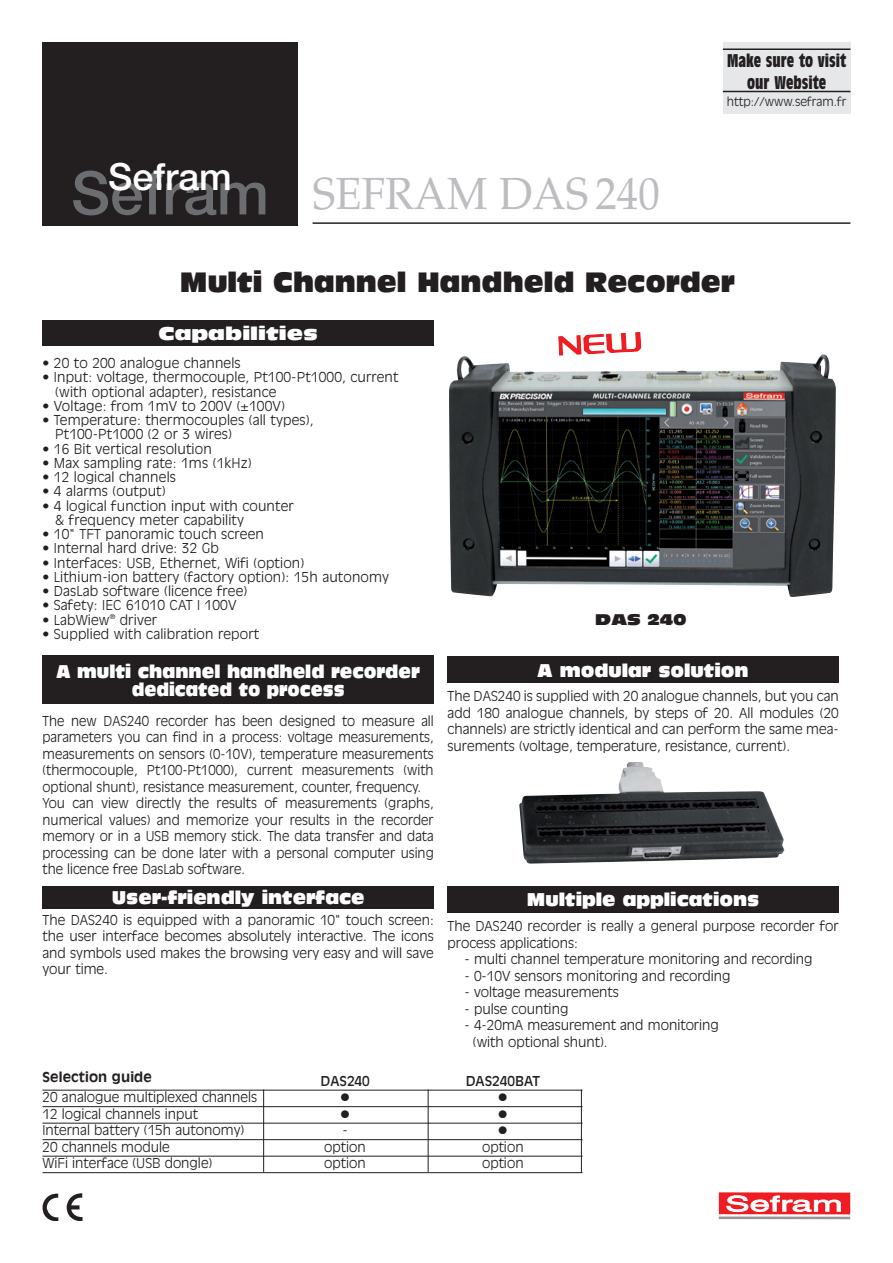
<style>
.page{position:relative;width:893px;height:1263px;background:#fff}
.page>*{position:absolute;margin:0;border:0;box-sizing:border-box;transform-origin:0 0}
.t1{font:45px "Palatino";color:#bcbdc0;scale:.95 1}
.t2{font:500 37.5px "Helvetica Neue";color:#fff}
.t3{font:27.3px "Antique Olive Nord";color:#231f20;scale:.79 1}
.t4{font:300 21px "Antique Olive";color:#231f20}
.t5{font:18px "Antique Olive Nord";color:#fff;scale:.8 1}
.t6{font:18px/18px "Antique Olive Nord";color:#fff;text-align:center;scale:.75 1}
.t7{font:700 condensed 18px/21.6px "Antique Olive";color:#231f20;text-align:center}
.t8{font:18px "Antique Olive Nord";color:#fff}
.t9{font:15.15px "Antique Olive Nord";color:#231f20}
.t10{font:300 13.5px/16.5px "Antique Olive";color:#231f20}
.t11{font:13.5px "Antique Olive";color:#231f20}
.t12{font:700 13.5px "Antique Olive";letter-spacing:.01em;color:#231f20}
.t13{font:300 12px "Antique Olive";color:#231f20}
.s1{font-family:"Helvetica Neue";font-weight:500;font-size:60px;color:#6c6d70}
</style>
<div class="page">
<img style="left:449px;top:354px;width:387px;height:243px">
<div style="left:723px;top:43px;width:127px;height:71px;background:#e6e7e9"></div>
<hr style="left:723px;top:48px;width:127px;height:2px;background:#231f20">
<hr style="left:723px;top:91px;width:127px;height:1px;background:#231f20">
<hr style="left:313px;top:222px;width:537px;height:2px;background:#231f20">
<div style="left:43px;top:43px;width:255px;height:183px;background:#231f20"></div>
<div style="left:43px;top:320px;width:391px;height:26px;background:#231f20"></div>
<div style="left:448px;top:656px;width:391px;height:27px;background:#231f20"></div>
<div style="left:448px;top:886px;width:391px;height:27px;background:#231f20"></div>
<div style="left:43px;top:886px;width:391px;height:22px;background:#231f20"></div>
<div style="left:43px;top:656px;width:391px;height:48px;background:#231f20"></div>
<hr style="left:43px;top:1090px;width:540px;height:1px;background:#231f20">
<hr style="left:43px;top:1106px;width:540px;height:1px;background:#231f20">
<hr style="left:43px;top:1123px;width:540px;height:1px;background:#231f20">
<hr style="left:43px;top:1139px;width:540px;height:1px;background:#231f20">
<hr style="left:43px;top:1156px;width:540px;height:1px;background:#231f20">
<hr style="left:43px;top:1172px;width:540px;height:1px;background:#231f20">
<svg style="left:43px;top:1193px;width:15px;height:27px"></svg>
<svg style="left:67px;top:1193px;width:16px;height:27px"></svg>
<div style="left:719px;top:1192px;width:131px;height:27px;background:linear-gradient(to right,#fbd3d5,#f8a5a7)"></div>
<hr style="left:719px;top:1216px;width:131px;height:3px;background:#939598">
<div style="left:719px;top:1192px;width:131px;height:22px;background:#ee1d23"></div>
<svg style="left:726px;top:1195px;width:115px;height:17px"></svg>
<hr style="left:428px;top:1089px;width:1px;height:83px;background:#231f20">
<hr style="left:581px;top:1089px;width:1px;height:84px;background:#231f20">
<hr style="left:263px;top:1089px;width:1px;height:83px;background:#231f20">
<img style="left:519px;top:762px;width:265px;height:102px">
<svg style="left:558px;top:332px;width:83px;height:24px"></svg>
<h2 class="t2" style="left:108px;top:164px;width:125px">Sefram</h2>
<h1 class="t1" style="left:71px;top:177px;width:621px"><span class="s1">Sefram</span> SEFRAM DAS 240</h1>
<h3 class="t7" style="left:727px;top:51px;width:120px">Make sure to visit our Website</h3>
<p class="t13" style="left:727px;top:97px;width:121px">http://www.sefram.fr</p>
<h3 class="t3" style="left:180px;top:272px;width:704px">Multi Channel Handheld Recorder</h3>
<h3 class="t8" style="left:158px;top:327px;width:161px">Capabilities</h3>
<p class="t10" style="left:43px;top:355px;width:200px">• 20 to 200 analogue channels</p>
<p class="t10" style="left:55px;top:371px;width:345px;line-height:14.2px;text-indent:-13px">• Input: voltage, thermocouple, Pt100-Pt1000, current (with optional adapter), resistance</p>
<p class="t10" style="left:43px;top:398px;width:244px">• Voltage: from 1mV to 200V (±100V)</p>
<p class="t10" style="left:55px;top:413px;width:260px;line-height:14.2px;text-indent:-13px">• Temperature: thermocouples (all types),<br>Pt100-Pt1000 (2 or 3 wires)</p>
<p class="t10" style="left:43px;top:441px;width:171px">• 16 Bit vertical resolution</p>
<p class="t10" style="left:43px;top:455px;width:211px">• Max sampling rate: 1ms (1kHz)</p>
<p class="t10" style="left:43px;top:469px;width:135px">• 12 logical channels</p>
<p class="t10" style="left:43px;top:484px;width:125px">• 4 alarms (output)</p>
<p class="t10" style="left:55px;top:499px;width:240px;line-height:14.2px;text-indent:-13px">• 4 logical function input with counter &amp; frequency meter capability</p>
<p class="t10" style="left:43px;top:526px;width:223px">• 10" TFT panoramic touch screen</p>
<p class="t10" style="left:43px;top:541px;width:178px">• Internal hard drive: 32 Gb</p>
<p class="t10" style="left:43px;top:555px;width:263px">• Interfaces: USB, Ethernet, Wifi (option)</p>
<p class="t10" style="left:43px;top:569px;width:348px">• Lithium-ion battery (factory option): 15h autonomy</p>
<p class="t10" style="left:43px;top:583px;width:206px">• DasLab software (licence free)</p>
<p class="t10" style="left:43px;top:598px;width:195px">• Safety: IEC 61010 CAT I 100V</p>
<p class="t10" style="left:43px;top:612px;width:116px">• LabWiew<sup>®</sup> driver</p>
<p class="t10" style="left:43px;top:626px;width:218px">• Supplied with calibration report</p>
<h3 class="t6" style="left:57px;top:663px;width:486px">A multi channel handheld recorder dedicated to process</h3>
<p class="t10" style="left:43px;top:713px;width:393px">The new DAS240 recorder has been designed to measure all parameters you can find in a process: voltage measurements, measurements on sensors (0-10V), temperature measurements (thermocouple, Pt100-Pt1000), current measurements (with optional shunt), resistance measurement, counter, frequency.<br>You can view directly the results of measurements (graphs, numerical values) and memorize your results in the recorder memory or in a USB memory stick. The data transfer and data processing can be done later with a personal computer using the licence free DasLab software.</p>
<h3 class="t5" style="left:112px;top:890px;width:317px">User-friendly interface</h3>
<p class="t10" style="left:42px;top:912px;width:393px;text-align:justify">The DAS240 is equipped with a panoramic 10" touch screen: the user interface becomes absolutely interactive. The icons and symbols used makes the browsing very easy and will save your time.</p>
<p class="t9" style="left:595px;top:614px;width:93px">DAS 240</p>
<h3 class="t5" style="left:538px;top:663px;width:265px">A modular solution</h3>
<p class="t10" style="left:448px;top:689px;width:393px;text-align:justify">The DAS240 is supplied with 20 analogue channels, but you can add 180 analogue channels, by steps of 20. All modules (20 channels) are strictly identical and can perform the same mea&shy;surements (voltage, temperature, resistance, current).</p>
<h3 class="t5" style="left:527px;top:893px;width:292px">Multiple applications</h3>
<p class="t10" style="left:448px;top:918px;width:393px">The DAS240 recorder is really a general purpose recorder for process applications:</p>
<p class="t10" style="left:465px;top:951px;width:350px">- multi channel temperature monitoring and recording</p>
<p class="t10" style="left:465px;top:968px;width:268px">- 0-10V sensors monitoring and recording</p>
<p class="t10" style="left:465px;top:984px;width:156px">- voltage measurements</p>
<p class="t10" style="left:465px;top:1001px;width:105px">- pulse counting</p>
<p class="t10" style="left:473px;top:1017px;width:248px;text-indent:-8px">- 4-20mA measurement and monitoring (with optional shunt).</p>
<p class="t12" style="left:43px;top:1072px;width:111px">Selection guide</p>
<p class="t11" style="left:320px;top:1075px;width:51px">DAS240</p>
<p class="t11" style="left:466px;top:1075px;width:76px">DAS240BAT</p>
<p class="t10" style="left:43px;top:1089px;width:216px">20 analogue multiplexed channels</p>
<h3 class="t4" style="left:340px;top:1088px;width:12px">•</h3>
<h3 class="t4" style="left:498px;top:1088px;width:12px">•</h3>
<p class="t10" style="left:43px;top:1106px;width:157px">12 logical channels input</p>
<h3 class="t4" style="left:340px;top:1105px;width:12px">•</h3>
<h3 class="t4" style="left:498px;top:1105px;width:12px">•</h3>
<p class="t10" style="left:43px;top:1122px;width:203px">Internal battery (15h autonomy)</p>
<p class="t10" style="left:342px;top:1122px;width:7px">-</p>
<h3 class="t4" style="left:498px;top:1121px;width:12px">•</h3>
<p class="t10" style="left:43px;top:1139px;width:129px">20 channels module</p>
<p class="t10" style="left:324px;top:1139px;width:43px">option</p>
<p class="t10" style="left:482px;top:1139px;width:43px">option</p>
<p class="t10" style="left:43px;top:1155px;width:171px">WiFi interface (USB dongle)</p>
<p class="t10" style="left:324px;top:1155px;width:43px">option</p>
<p class="t10" style="left:482px;top:1155px;width:43px">option</p>
</div>
